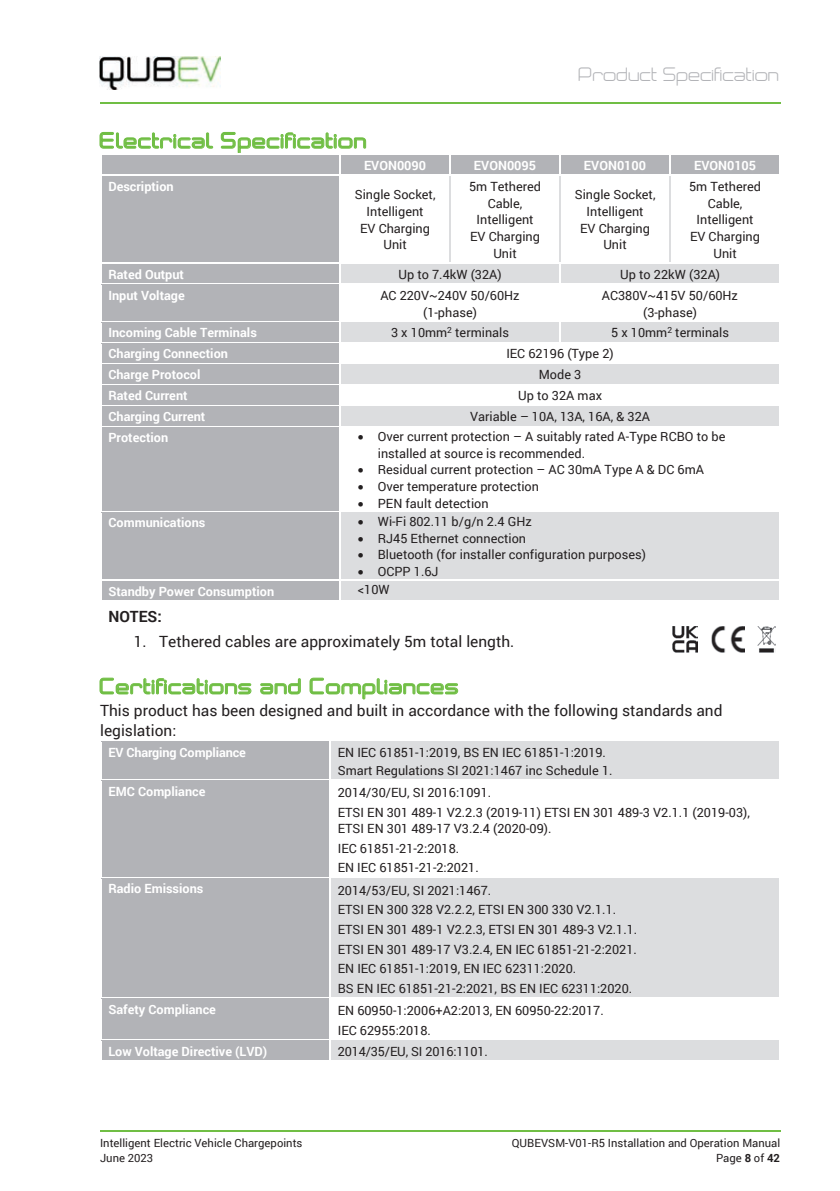
<style>
.page{position:relative;width:840px;height:1191px;background:#fff}
.page>*{position:absolute;margin:0;border:0;box-sizing:border-box;transform-origin:0 0}
.t1{font:500 19.8px "Neogrey";letter-spacing:.02em;color:#70be44}
.t2{font:17px "Neogrey";color:#b2b3b7}
.t3{font:15.4px/20.4px "Roboto";color:#231f20}
.t4{font:700 15.4px "Roboto";color:#231f20}
.t5{font:12.6px/16.8px "Roboto";color:#231f20;text-align:center}
.t6{font:700 12.6px "Roboto";color:#fff}
.t7{font:11.2px "Roboto";color:#231f20}
.s1{font-weight:700}
</style>
<div class="page">
<hr style="left:100px;top:103px;width:679px;height:1px;background:#70be44">
<hr style="left:100px;top:1130px;width:679px;height:1px;background:#70be44">
<img style="left:100px;top:56px;width:120px;height:34px">
<div style="left:101px;top:155px;width:238px;height:20px;background:#b2b3b7"></div>
<div style="left:340px;top:155px;width:109px;height:20px;background:#b2b3b7"></div>
<div style="left:450px;top:155px;width:109px;height:20px;background:#b2b3b7"></div>
<div style="left:560px;top:155px;width:109px;height:20px;background:#b2b3b7"></div>
<div style="left:670px;top:155px;width:109px;height:20px;background:#b2b3b7"></div>
<div style="left:101px;top:176px;width:238px;height:87px;background:#b2b3b7"></div>
<hr style="left:449px;top:176px;width:1px;height:87px;background:#dcdddf">
<hr style="left:559px;top:176px;width:1px;height:87px;background:#dcdddf">
<hr style="left:669px;top:176px;width:1px;height:87px;background:#dcdddf">
<div style="left:101px;top:264px;width:238px;height:19px;background:#b2b3b7"></div>
<div style="left:340px;top:264px;width:219px;height:19px;background:#dcdddf"></div>
<div style="left:560px;top:264px;width:219px;height:19px;background:#dcdddf"></div>
<div style="left:101px;top:285px;width:238px;height:36px;background:#b2b3b7"></div>
<div style="left:101px;top:323px;width:238px;height:19px;background:#b2b3b7"></div>
<div style="left:340px;top:323px;width:219px;height:19px;background:#dcdddf"></div>
<div style="left:560px;top:323px;width:219px;height:19px;background:#dcdddf"></div>
<div style="left:101px;top:344px;width:238px;height:19px;background:#b2b3b7"></div>
<div style="left:101px;top:365px;width:238px;height:19px;background:#b2b3b7"></div>
<div style="left:340px;top:365px;width:439px;height:19px;background:#dcdddf"></div>
<div style="left:101px;top:385px;width:238px;height:20px;background:#b2b3b7"></div>
<div style="left:101px;top:406px;width:238px;height:20px;background:#b2b3b7"></div>
<div style="left:340px;top:406px;width:439px;height:20px;background:#dcdddf"></div>
<div style="left:101px;top:427px;width:238px;height:84px;background:#b2b3b7"></div>
<div style="left:101px;top:513px;width:238px;height:66px;background:#b2b3b7"></div>
<div style="left:340px;top:513px;width:439px;height:66px;background:#dcdddf"></div>
<div style="left:101px;top:581px;width:238px;height:19px;background:#b2b3b7"></div>
<div style="left:340px;top:581px;width:439px;height:19px;background:#dcdddf"></div>
<div style="left:101px;top:742px;width:228px;height:37px;background:#b2b3b7"></div>
<div style="left:330px;top:742px;width:448px;height:37px;background:#dcdddf"></div>
<hr style="left:331px;top:741px;width:448px;height:1px;background:#dcdddf">
<hr style="left:329px;top:742px;width:2px;height:37px;background:#fff">
<div style="left:101px;top:781px;width:228px;height:96px;background:#b2b3b7"></div>
<div style="left:101px;top:878px;width:228px;height:119px;background:#b2b3b7"></div>
<div style="left:330px;top:878px;width:448px;height:119px;background:#dcdddf"></div>
<hr style="left:331px;top:878px;width:448px;height:1px;background:#dcdddf">
<hr style="left:329px;top:878px;width:2px;height:119px;background:#fff">
<div style="left:101px;top:999px;width:228px;height:40px;background:#b2b3b7"></div>
<div style="left:101px;top:1040px;width:228px;height:20px;background:#b2b3b7"></div>
<div style="left:330px;top:1040px;width:448px;height:20px;background:#dcdddf"></div>
<hr style="left:331px;top:1040px;width:448px;height:1px;background:#dcdddf">
<hr style="left:329px;top:1040px;width:2px;height:21px;background:#fff">
<img style="left:757px;top:626px;width:18px;height:26px">
<img style="left:711px;top:626px;width:33px;height:26px">
<img style="left:672px;top:626px;width:24px;height:26px">
<h2 class="t2" style="left:578px;top:63px;width:202px">Product Specification</h2>
<h1 class="t1" style="left:100px;top:128px;width:269px">Electrical Specification</h1>
<p class="t6" style="left:364px;top:156px;width:64px">EVON0090</p>
<p class="t6" style="left:473px;top:156px;width:64px">EVON0095</p>
<p class="t6" style="left:583px;top:156px;width:64px">EVON0100</p>
<p class="t6" style="left:693px;top:156px;width:64px">EVON0105</p>
<p class="t6" style="left:108px;top:177px;width:67px">Description</p>
<p class="t5" style="left:354px;top:186px;width:82px">Single Socket,<br>Intelligent<br>EV Charging<br>Unit</p>
<p class="t5" style="left:468px;top:177px;width:74px">5m Tethered<br>Cable,<br>Intelligent<br>EV Charging<br>Unit</p>
<p class="t5" style="left:574px;top:186px;width:82px">Single Socket,<br>Intelligent<br>EV Charging<br>Unit</p>
<p class="t5" style="left:688px;top:177px;width:74px">5m Tethered<br>Cable,<br>Intelligent<br>EV Charging<br>Unit</p>
<p class="t6" style="left:108px;top:265px;width:77px">Rated Output</p>
<p class="t5" style="left:398px;top:265px;width:105px">Up to 7.4kW (32A)</p>
<p class="t5" style="left:619px;top:265px;width:101px">Up to 22kW (32A)</p>
<p class="t6" style="left:108px;top:286px;width:78px">Input Voltage</p>
<p class="t5" style="left:380px;top:286px;width:141px">AC 220V~240V 50/60Hz (1-phase)</p>
<p class="t5" style="left:601px;top:286px;width:137px">AC380V~415V 50/60Hz (3-phase)</p>
<p class="t6" style="left:108px;top:324px;width:150px">Incoming Cable Terminals</p>
<p class="t5" style="left:391px;top:324px;width:119px">3 x 10mm<sup>2</sup> terminals</p>
<p class="t5" style="left:610px;top:324px;width:119px">5 x 10mm<sup>2</sup> terminals</p>
<p class="t6" style="left:108px;top:345px;width:121px">Charging Connection</p>
<p class="t5" style="left:506px;top:345px;width:109px">IEC 62196 (Type 2)</p>
<p class="t6" style="left:108px;top:366px;width:94px">Charge Protocol</p>
<p class="t5" style="left:538px;top:366px;width:44px">Mode 3</p>
<p class="t6" style="left:108px;top:387px;width:81px">Rated Current</p>
<p class="t5" style="left:518px;top:387px;width:85px">Up to 32A max</p>
<p class="t6" style="left:108px;top:408px;width:98px">Charging Current</p>
<p class="t5" style="left:470px;top:408px;width:181px">Variable – 10A, 13A, 16A, &amp; 32A</p>
<p class="t6" style="left:108px;top:429px;width:61px">Protection</p>
<p class="t5" style="left:377px;top:427px;width:349px;text-align:left;text-indent:-20px">• Over current protection – A suitably rated A-Type RCBO to be installed at source is recommended.</p>
<p class="t5" style="left:357px;top:461px;width:347px">• Residual current protection – AC 30mA Type A &amp; DC 6mA</p>
<p class="t5" style="left:357px;top:478px;width:183px">• Over temperature protection</p>
<p class="t5" style="left:357px;top:494px;width:132px">• PEN fault detection</p>
<p class="t6" style="left:108px;top:514px;width:98px">Communications</p>
<p class="t5" style="left:357px;top:512px;width:176px">• Wi-Fi 802.11 b/g/n 2.4 GHz</p>
<p class="t5" style="left:357px;top:529px;width:170px">• RJ45 Ethernet connection</p>
<p class="t5" style="left:357px;top:546px;width:289px">• Bluetooth (for installer configuration purposes)</p>
<p class="t5" style="left:357px;top:563px;width:82px">• OCPP 1.6J</p>
<p class="t6" style="left:108px;top:582px;width:167px">Standby Power Consumption</p>
<p class="t5" style="left:357px;top:581px;width:33px">&lt;10W</p>
<p class="t4" style="left:108px;top:606px;width:55px">NOTES:</p>
<p class="t3" style="left:134px;top:631px;width:382px">1. Tethered cables are approximately 5m total length.</p>
<h1 class="t1" style="left:100px;top:673px;width:361px">Certifications and Compliances</h1>
<p class="t3" style="left:100px;top:699px;width:623px">This product has been designed and built in accordance with the following standards and legislation:</p>
<p class="t6" style="left:108px;top:743px;width:139px">EV Charging Compliance</p>
<p class="t5" style="left:337px;top:742px;width:276px;line-height:18.2px;text-align:left">EN IEC 61851-1:2019, BS EN IEC 61851-1:2019.<br>Smart Regulations SI 2021:1467 inc Schedule 1.</p>
<p class="t6" style="left:108px;top:782px;width:99px">EMC Compliance</p>
<p class="t5" style="left:337px;top:782px;width:413px;line-height:19.6px;text-align:left">2014/30/EU, SI 2016:1091.<br>ETSI EN 301 489-1 V2.2.3 (2019-11) ETSI EN 301 489-3 V2.1.1 (2019-03),</p>
<p class="t5" style="left:337px;top:818px;width:215px;line-height:19.6px;text-align:left">ETSI EN 301 489-17 V3.2.4 (2020-09).<br>IEC 61851-21-2:2018.<br>EN IEC 61851-21-2:2021.</p>
<p class="t6" style="left:108px;top:880px;width:96px">Radio Emissions</p>
<p class="t5" style="left:337px;top:880px;width:301px;line-height:19.6px;text-align:left">2014/53/EU, SI 2021:1467.<br>ETSI EN 300 328 V2.2.2, ETSI EN 300 330 V2.1.1.<br>ETSI EN 301 489-1 V2.2.3, ETSI EN 301 489-3 V2.1.1.<br>ETSI EN 301 489-17 V3.2.4, EN IEC 61851-21-2:2021.<br>EN IEC 61851-1:2019, EN IEC 62311:2020.<br>BS EN IEC 61851-21-2:2021, BS EN IEC 62311:2020.</p>
<p class="t6" style="left:108px;top:1000px;width:109px">Safety Compliance</p>
<p class="t5" style="left:337px;top:1000px;width:267px;line-height:19.6px;text-align:left">EN 60950-1:2006+A2:2013, EN 60950-22:2017.<br>IEC 62955:2018.</p>
<p class="t6" style="left:108px;top:1042px;width:160px">Low Voltage Directive (LVD)</p>
<p class="t5" style="left:337px;top:1042px;width:152px">2014/35/EU, SI 2016:1101.</p>
<p class="t7" style="left:100px;top:1135px;width:204px">Intelligent Electric Vehicle Chargepoints</p>
<p class="t7" style="left:511px;top:1135px;width:270px">QUBEVSM-V01-R5 Installation and Operation Manual</p>
<p class="t7" style="left:100px;top:1150px;width:55px">June 2023</p>
<p class="t7" style="left:715px;top:1150px;width:65px">Page <span class="s1">8</span> of <span class="s1">42</span></p>
</div>
